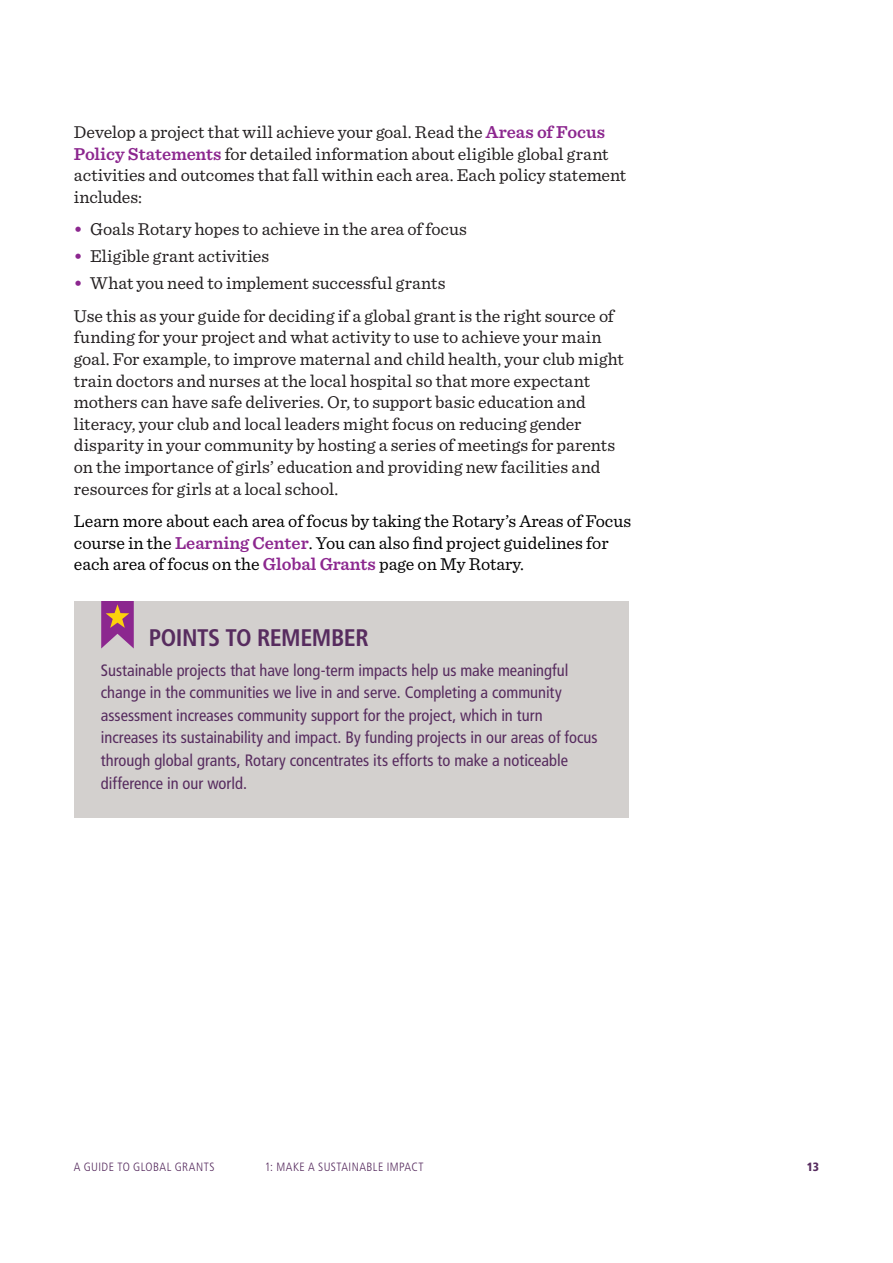
<style>
.page{position:relative;width:893px;height:1263px;background:#fff}
.page>*{position:absolute;margin:0;border:0;box-sizing:border-box;transform-origin:0 0}
.H2_break{font:700 condensed 24px "Frutiger LT Std";letter-spacing:-.02em;color:#572c5f}
.Body{font:18px/21.6px "Sentinel";color:#231f20}
.Body-2{font:18px/21.6px "Sentinel";color:#000}
.Body_in_box{font:condensed 16.5px/22.5px "Frutiger LT Std";color:#572c5f}
.t1{font:300 condensed 12px "Frutiger LT Std";letter-spacing:.035em;color:#572c5f}
.t2{font:900 condensed 12px "Frutiger LT Std";color:#572c5f}
.s1{font-weight:600;color:#8c278f}
</style>
<div class="page">
<div style="left:74px;top:601px;width:554px;height:217px;background:#d3d0ce"></div>
<svg style="left:101px;top:601px;width:33px;height:47px;background:#a45688"></svg>
<p class="Body" style="left:74px;top:120px;width:554px">Develop a project that will achieve your goal. Read the <span class="s1">Areas of Focus Policy Statements</span> for detailed information about eligible global grant activities and outcomes that fall within each area. Each policy statement includes:</p>
<p class="Body" style="left:74px;top:217px;width:395px"><span class="s1">•</span> Goals Rotary hopes to achieve in the area of focus</p>
<p class="Body" style="left:74px;top:244px;width:197px"><span class="s1">•</span> Eligible grant activities</p>
<p class="Body" style="left:74px;top:271px;width:373px"><span class="s1">•</span> What you need to implement successful grants</p>
<p class="Body" style="left:74px;top:304px;width:552px">Use this as your guide for deciding if a global grant is the right source of funding for your project and what activity to use to achieve your main goal. For example, to improve maternal and child health, your club might train doctors and nurses at the local hospital so that more expectant mothers can have safe deliveries. Or, to support basic education and literacy, your club and local leaders might focus on reducing gender disparity in your community by hosting a series of meetings for parents on the importance of girls’ education and providing new facilities and resources for girls at a local school.</p>
<p class="Body-2" style="left:74px;top:509px;width:559px">Learn more about each area of focus by taking the Rotary’s Areas of Focus course in the <span class="s1">Learning Center</span>. You can also find project guidelines for each area of focus on the <span class="s1">Global Grants</span> page on My Rotary.</p>
<p class="H2_break" style="left:149px;top:623px;width:221px">POINTS TO REMEMBER</p>
<p class="Body_in_box" style="left:101px;top:659px;width:498px">Sustainable projects that have long-term impacts help us make meaningful change in the communities we live in and serve. Completing a community assessment increases community support for the project, which in turn increases its sustainability and impact. By funding projects in our areas of focus through global grants, Rotary concentrates its efforts to make a noticeable difference in our world.</p>
<p class="t1" style="left:74px;top:1160px;width:142px">A GUIDE TO GLOBAL GRANTS</p>
<p class="t1" style="left:265px;top:1160px;width:160px">1: MAKE A SUSTAINABLE IMPACT</p>
<p class="t2" style="left:807px;top:1159px;width:14px">13</p>
</div>
